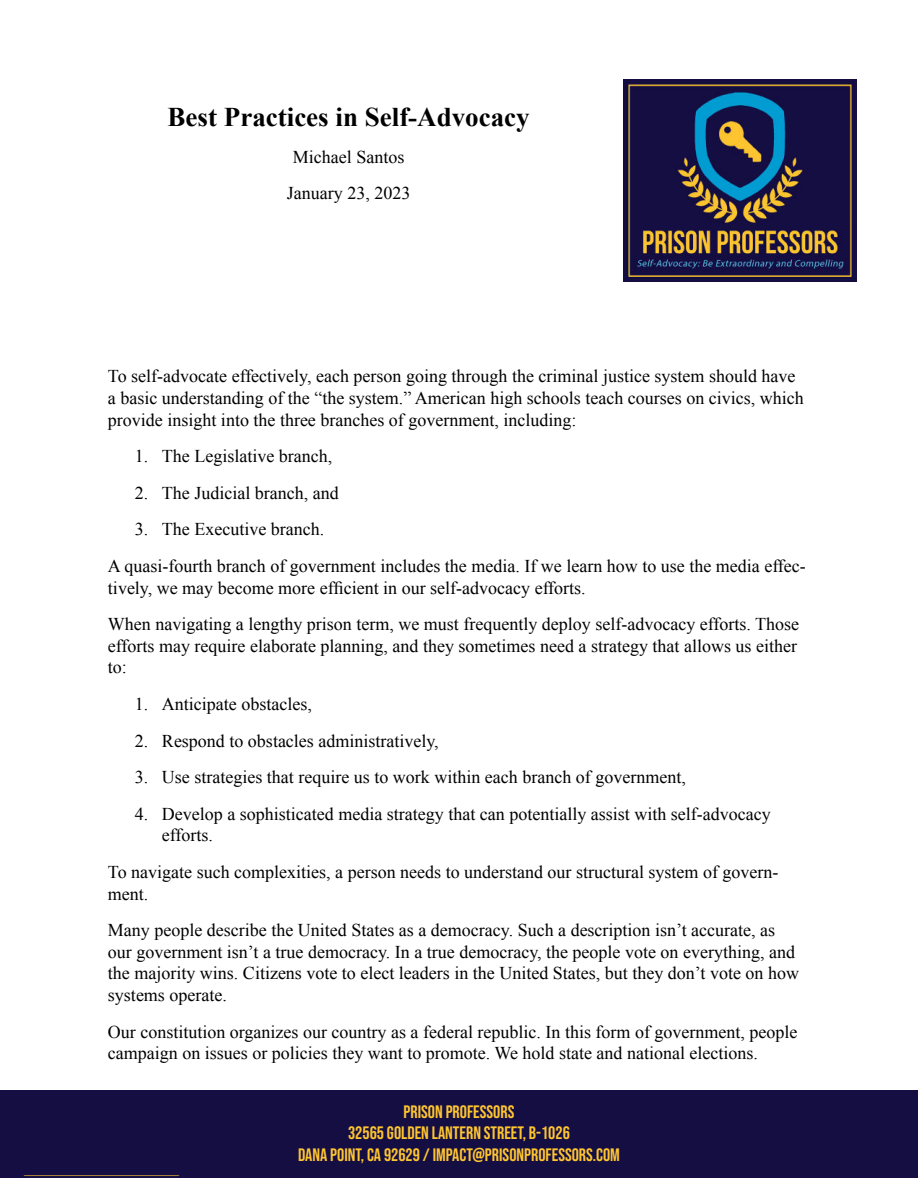
<style>
.page{position:relative;width:918px;height:1188px;background:#fff}
.page>*{position:absolute;margin:0;border:0;box-sizing:border-box;transform-origin:0 0}
.t1{font:700 27px "Times New Roman";color:#000}
.t2{font:18px/21.6px "Times New Roman";color:#000}
.t3{font:18px/21.6px "Bebas Neue";color:#fec530;text-align:center}
</style>
<div class="page">
<div style="left:0;top:1093px;width:918px;height:85px;background:#150e43"></div>
<img style="left:23px;top:1175px;width:157px;height:1px">
<img style="left:623px;top:79px;width:233px;height:202px">
<div style="left:0;top:1090px;width:918px;height:84px;background:#150e43"></div>
<h1 class="t1" style="left:168px;top:108px;width:364px">Best Practices in Self-Advocacy</h1>
<p class="t2" style="left:287px;top:140px;width:125px;line-height:36.6px;text-align:center">Michael Santos<br>January 23, 2023</p>
<p class="t2" style="left:108px;top:367px;width:697px">To self-advocate effectively, each person going through the criminal justice system should have a basic understanding of the “the system.” American high schools teach courses on civics, which provide insight into the three branches of government, including:</p>
<p class="t2" style="left:135px;top:447px;width:199px">1. The Legislative branch,</p>
<p class="t2" style="left:135px;top:484px;width:205px">2. The Judicial branch, and</p>
<p class="t2" style="left:108px;top:513px;width:699px;line-height:36.6px;text-indent:27px">3. The Executive branch.<br>A quasi-fourth branch of government includes the media. If we learn how to use the media effec-</p>
<p class="t2" style="left:108px;top:569px;width:693px;line-height:36.6px">tively, we may become more efficient in our self-advocacy efforts.<br>When navigating a lengthy prison term, we must frequently deploy self-advocacy efforts. Those</p>
<p class="t2" style="left:108px;top:637px;width:691px">efforts may require elaborate planning, and they sometimes need a strategy that allows us either to:</p>
<p class="t2" style="left:135px;top:695px;width:178px">1. Anticipate obstacles,</p>
<p class="t2" style="left:135px;top:731px;width:305px">2. Respond to obstacles administratively,</p>
<p class="t2" style="left:135px;top:768px;width:552px">3. Use strategies that require us to work within each branch of government,</p>
<p class="t2" style="left:162px;top:805px;width:610px;text-indent:-27px">4. Develop a sophisticated media strategy that can potentially assist with self-advocacy efforts.</p>
<p class="t2" style="left:108px;top:863px;width:672px">To navigate such complexities, a person needs to understand our structural system of govern&shy;ment.</p>
<p class="t2" style="left:108px;top:921px;width:693px">Many people describe the United States as a democracy. Such a description isn’t accurate, as our government isn’t a true democracy. In a true democracy, the people vote on everything, and the majority wins. Citizens vote to elect leaders in the United States, but they don’t vote on how systems operate.</p>
<p class="t2" style="left:108px;top:1022px;width:691px">Our constitution organizes our country as a federal republic. In this form of government, people campaign on issues or policies they want to promote. We hold state and national elections.</p>
<p class="t3" style="left:298px;top:1104px;width:324px">PRISON PROFESSORS<br>32565 GOLDEN LANTERN STREET, B-1026<br>DANA POINT, CA 92629 / IMPACT@PRISONPROFESSORS.COM</p>
</div>
